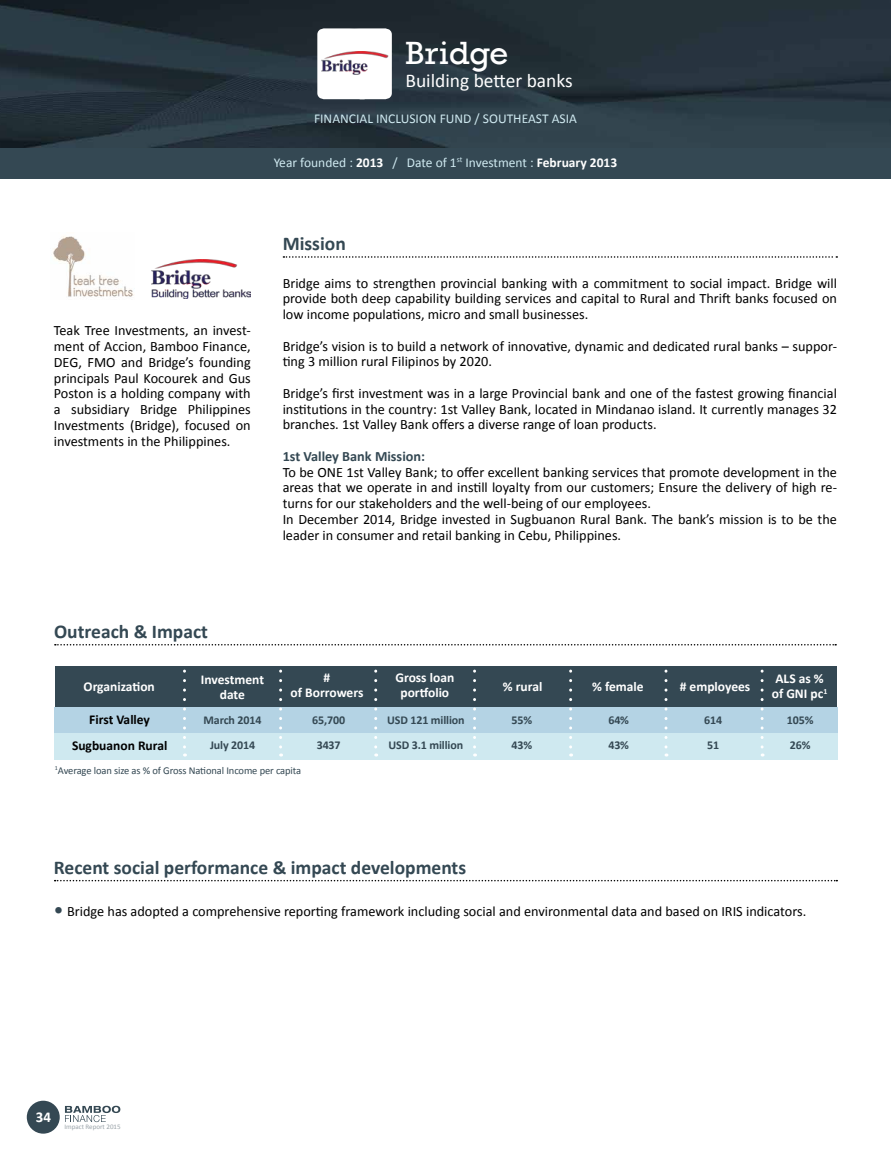
<style>
.page{position:relative;width:891px;height:1161px;background:#fff}
.page>*{position:absolute;margin:0;border:0;box-sizing:border-box;transform-origin:0 0}
.t1{font:33px "Rockwell";color:#fff}
.t2{font:700 19.5px "Calibri";color:#344853}
.t3{font:19.5px "Calibri";color:#fff}
.t4{font:700 15px "Calibri";color:#fff}
.t5{font:14.25px/15.8px "Calibri";color:#000;text-align:justify}
.t6{font:700 14.25px "Calibri";color:#344853}
.t7{font:700 13.5px/15px "Calibri";color:#fff;text-align:center}
.t8{font:13.5px "Calibri";color:#cfe9f0}
.t9{font:700 13.5px "Calibri";color:#000}
.t10{font:700 12px "Calibri";letter-spacing:-.01em;color:#344853}
.t11{font:10.5px "Calibri";letter-spacing:-.01em;color:#344853}
.t12{font:7.05px "Calibri";color:#9aa3a9}
.s1{font-weight:700;color:#fff}
.s2{font-weight:700;font-size:18px;color:#344853}
</style>
<div class="page">
<div style="left:27px;top:1101px;width:33px;height:33px;background:#344853;border-radius:50%"></div>
<img style="left:0;top:0;width:891px;height:148px">
<div style="left:0;top:148px;width:891px;height:31px;background:#344853"></div>
<svg style="left:65px;top:1106px;width:55px;height:16px"></svg>
<svg style="left:55px;top:880px;width:782px;height:1px"></svg>
<svg style="left:316px;top:27px;width:77px;height:74px"></svg>
<svg style="left:55px;top:644px;width:781px;height:2px"></svg>
<div style="left:353px;top:666px;width:484px;height:41px;background:#344853"></div>
<div style="left:55px;top:666px;width:483px;height:41px;background:#344853"></div>
<div style="left:55px;top:707px;width:783px;height:26px;background:#b4d3e4"></div>
<div style="left:55px;top:733px;width:783px;height:26px;background:#cfe9f0"></div>
<svg style="left:473px;top:671px;width:3px;height:86px"></svg>
<svg style="left:183px;top:671px;width:3px;height:86px"></svg>
<svg style="left:569px;top:671px;width:3px;height:86px"></svg>
<svg style="left:279px;top:671px;width:3px;height:86px"></svg>
<svg style="left:665px;top:671px;width:3px;height:86px"></svg>
<svg style="left:374px;top:671px;width:3px;height:86px"></svg>
<svg style="left:761px;top:671px;width:3px;height:86px"></svg>
<div style="left:319px;top:75px;width:72px;height:10px;background:#fff"></div>
<svg style="left:283px;top:256px;width:554px;height:2px"></svg>
<img style="left:152px;top:259px;width:99px;height:40px">
<img style="left:53px;top:236px;width:81px;height:61px">
<h1 class="t1" style="left:405px;top:33px;width:104px">Bridge</h1>
<h2 class="t3" style="left:405px;top:68px;width:169px">Building better banks</h2>
<p class="t8" style="left:314px;top:110px;width:264px">FINANCIAL INCLUSION FUND / SOUTHEAST ASIA</p>
<p class="t8" style="left:274px;top:154px;width:345px">Year founded : <span class="s1">2013</span> / Date of 1<sup>st</sup> Investment : <span class="s1">February 2013</span></p>
<p class="t5" style="left:54px;top:322px;width:198px">Teak Tree Investments, an invest&shy;ment of Accion, Bamboo Finance, DEG, FMO and Bridge’s founding principals Paul Kocourek and Gus Poston is a holding company with a subsidiary Bridge Philippines Investments (Bridge), focused on investments in the Philippines.</p>
<h2 class="t2" style="left:283px;top:231px;width:65px">Mission</h2>
<p class="t5" style="left:283px;top:274px;width:556px">Bridge aims to strengthen provincial banking with a commitment to social impact. Bridge will provide both deep capability building services and capital to Rural and Thrift banks focused on low income populations, micro and small businesses.</p>
<p class="t5" style="left:283px;top:337px;width:556px">Bridge’s vision is to build a network of innovative, dynamic and dedicated rural banks – suppor&shy;ting 3 million rural Filipinos by 2020.</p>
<p class="t5" style="left:283px;top:385px;width:556px">Bridge’s first investment was in a large Provincial bank and one of the fastest growing financial institutions in the country: 1st Valley Bank, located in Mindanao island. It currently manages 32 branches. 1st Valley Bank offers a diverse range of loan products.</p>
<p class="t6" style="left:283px;top:447px;width:144px">1st Valley Bank Mission:</p>
<p class="t5" style="left:283px;top:463px;width:556px;text-align:left">To be ONE 1st Valley Bank; to offer excellent banking services that promote development in the areas that we operate in and instill loyalty from our customers; Ensure the delivery of high re&shy;turns for our stakeholders and the well-being of our employees.<br>In December 2014, Bridge invested in Sugbuanon Rural Bank. The bank’s mission is to be the leader in consumer and retail banking in Cebu, Philippines.</p>
<h2 class="t2" style="left:54px;top:619px;width:155px">Outreach &amp; Impact</h2>
<p class="t7" style="left:395px;top:670px;width:60px">Gross loan portfolio</p>
<p class="t7" style="left:291px;top:670px;width:74px">#<br>of Borrowers</p>
<p class="t7" style="left:680px;top:678px;width:72px"># employees</p>
<p class="t7" style="left:772px;top:671px;width:57px;text-align:left">ALS as % of GNI pc<sup>1</sup></p>
<p class="t7" style="left:201px;top:672px;width:65px">Investment date</p>
<p class="t7" style="left:84px;top:678px;width:73px">Organization</p>
<p class="t7" style="left:503px;top:678px;width:41px">% rural</p>
<p class="t7" style="left:592px;top:678px;width:53px">% female</p>
<p class="t9" style="left:89px;top:711px;width:62px">First Valley</p>
<p class="t10" style="left:204px;top:712px;width:59px">March 2014</p>
<p class="t10" style="left:312px;top:712px;width:34px">65,700</p>
<p class="t10" style="left:387px;top:712px;width:79px">USD 121 million</p>
<p class="t10" style="left:512px;top:712px;width:22px">55%</p>
<p class="t10" style="left:608px;top:712px;width:22px">64%</p>
<p class="t10" style="left:704px;top:712px;width:20px">614</p>
<p class="t10" style="left:787px;top:712px;width:28px">105%</p>
<p class="t10" style="left:210px;top:738px;width:47px">July 2014</p>
<p class="t10" style="left:317px;top:738px;width:25px">3437</p>
<p class="t10" style="left:389px;top:738px;width:76px">USD 3.1 million</p>
<p class="t10" style="left:512px;top:738px;width:22px">43%</p>
<p class="t10" style="left:608px;top:738px;width:22px">43%</p>
<p class="t10" style="left:707px;top:738px;width:14px">51</p>
<p class="t10" style="left:790px;top:738px;width:22px">26%</p>
<p class="t9" style="left:72px;top:738px;width:97px">Sugbuanon Rural</p>
<p class="t11" style="left:55px;top:764px;width:248px"><sup>1</sup>Average loan size as % of Gross National Income per capita</p>
<h2 class="t2" style="left:54px;top:855px;width:414px">Recent social performance &amp; impact developments</h2>
<p class="t5" style="left:54px;top:903px;width:754px"><span class="s2">•</span> Bridge has adopted a comprehensive reporting framework including social and environmental data and based on IRIS indicators.</p>
<p class="t4" style="left:36px;top:1108px;width:17px">34</p>
<p class="t12" style="left:64px;top:1122px;width:58px">Impact Report 2015</p>
</div>
